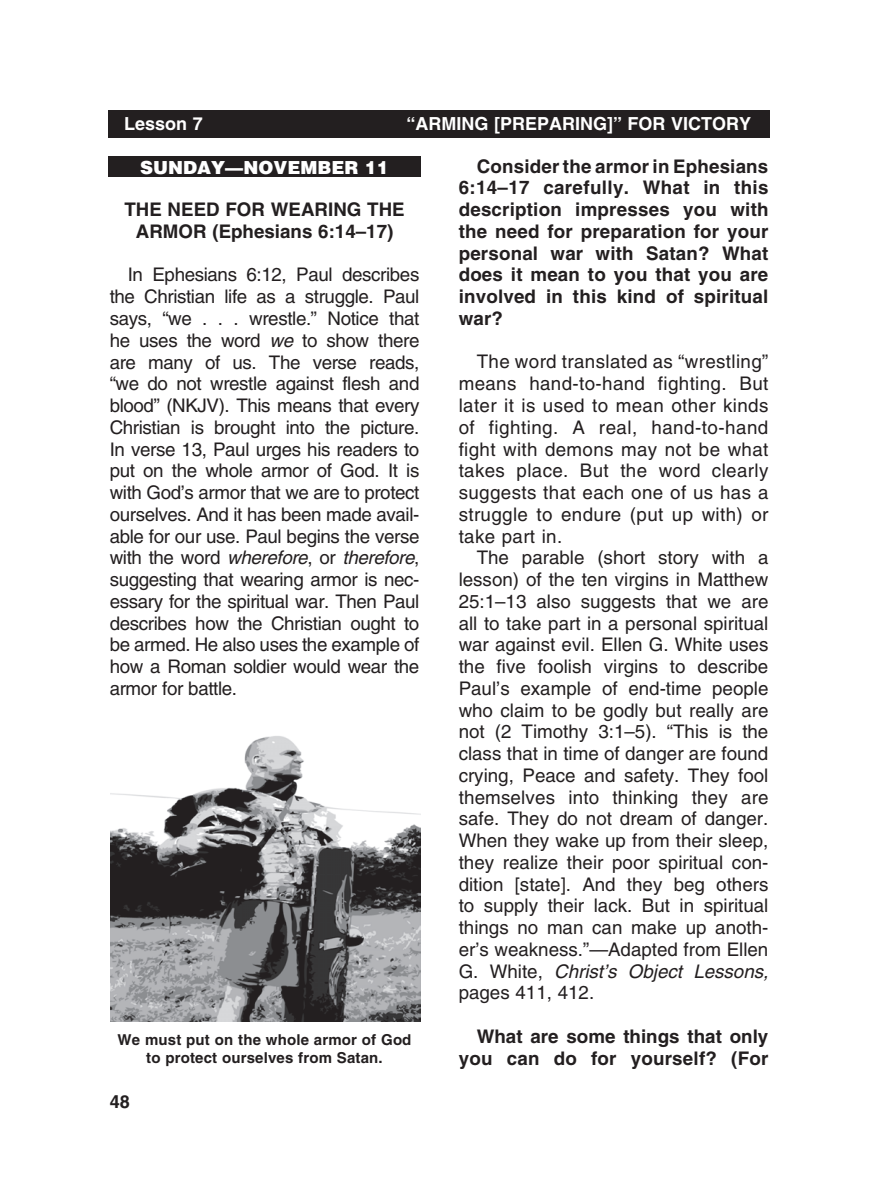
<style>
.page{position:relative;width:878px;height:1202px;background:#fff}
.page>*{position:absolute;margin:0;border:0;box-sizing:border-box;transform-origin:0 0}
._1-Body{font:18.75px/21.8px "Helvetica";color:#231f20;text-align:justify}
._1-Body-2{font:18.75px/21.8px "Helvetica";letter-spacing:-.02em;color:#231f20}
._2-Body_bold{font:700 18.75px/21.8px "Helvetica";letter-spacing:.01em;color:#231f20;text-align:justify}
._5-subheads{font:700 18.75px/21.8px "Helvetica";color:#231f20;text-align:center}
.t1{font:700 18px "Helvetica";color:#fff}
.t2{font:900 18px "Helvetica";color:#fff}
.t3{font:700 18px "Helvetica";color:#231f20}
._8-captions{font:700 15px/18px "Helvetica";letter-spacing:.01em;color:#231f20;text-align:center}
.s1{font-style:italic}
</style>
<div class="page">
<div style="left:108px;top:111px;width:662px;height:27px;background:#231f20"></div>
<div style="left:108px;top:157px;width:313px;height:20px;background:#231f20"></div>
<img style="left:110px;top:736px;width:311px;height:285px">
<p class="t1" style="left:124px;top:113px;width:80px">Lesson 7</p>
<p class="t1" style="left:406px;top:113px;width:35px">“Arming</p>
<p class="t1" style="left:494px;top:113px;width:31px">[Preparing</p>
<p class="t1" style="left:607px;top:113px;width:34px">]” for</p>
<p class="t1" style="left:671px;top:113px;width:25px">Victory</p>
<p class="t2" style="left:140px;top:155px;width:250px">SUNDAY—NOVEMBER 11</p>
<p class="_5-subheads" style="left:124px;top:198px;width:282px">THE NEED FOR WEARING THE<br>ARMOR (Ephesians 6:14–17)</p>
<p class="_1-Body-2" style="left:110px;top:264px;width:311px;text-indent:18px">In Ephesians 6:12, Paul describes the Christian life as a struggle. Paul says, “we . . . wrestle.” Notice that he uses the word <span class="s1">we</span> to show there are many of us. The verse reads, “we do not wrestle against flesh and blood” (NKJV). This means that every Christian is brought into the picture.<br>In verse 13, Paul urges his readers to put on the whole armor of God. It is with God’s armor that we are to protect ourselves. And it has been made avail&shy;able for our use. Paul begins the verse with the word <span class="s1">wherefore</span>, or <span class="s1">therefore</span>, suggesting that wearing armor is nec&shy;essary for the spiritual war. Then Paul describes how the Christian ought to be armed. He also uses the example of how a Roman soldier would wear the armor for battle.</p>
<p class="_8-captions" style="left:117px;top:1030px;width:295px">We must put on the whole armor of God to protect ourselves from Satan.</p>
<p class="t3" style="left:110px;top:1090px;width:22px">48</p>
<p class="_2-Body_bold" style="left:458px;top:155px;width:311px;text-indent:18px">Consider the armor in Ephesians 6:14–17 carefully. What in this description impresses you with the need for preparation for your personal war with Satan? What does it mean to you that you are involved in this kind of spiritual war?</p>
<p class="_1-Body" style="left:458px;top:351px;width:311px;text-indent:18px">The word translated as “wrestling” means hand-to-hand fighting. But later it is used to mean other kinds of fighting. A real, hand-to-hand fight with demons may not be what takes place. But the word clearly suggests that each one of us has a struggle to endure (put up with) or take part in.</p>
<p class="_1-Body" style="left:458px;top:547px;width:311px;text-align:left;text-indent:18px">The parable (short story with a lesson) of the ten virgins in Matthew 25:1–13 also suggests that we are all to take part in a personal spiritual war against evil. Ellen G. White uses the five foolish virgins to describe Paul’s example of end-time people who claim to be godly but really are not (2 Timothy 3:1–5). “This is the class that in time of danger are found crying, Peace and safety. They fool themselves into thinking they are safe. They do not dream of danger.<br>When they wake up from their sleep, they realize their poor spiritual con&shy;dition [state]. And they beg others to supply their lack. But in spiritual things no man can make up anoth&shy;er’s weakness.”—Adapted from Ellen G. White, <span class="s1">Christ’s Object Lessons, </span>pages 411, 412.</p>
<p class="_2-Body_bold" style="left:458px;top:1025px;width:311px;text-align:right">What are some things that only you can do for yourself? (For</p>
</div>
